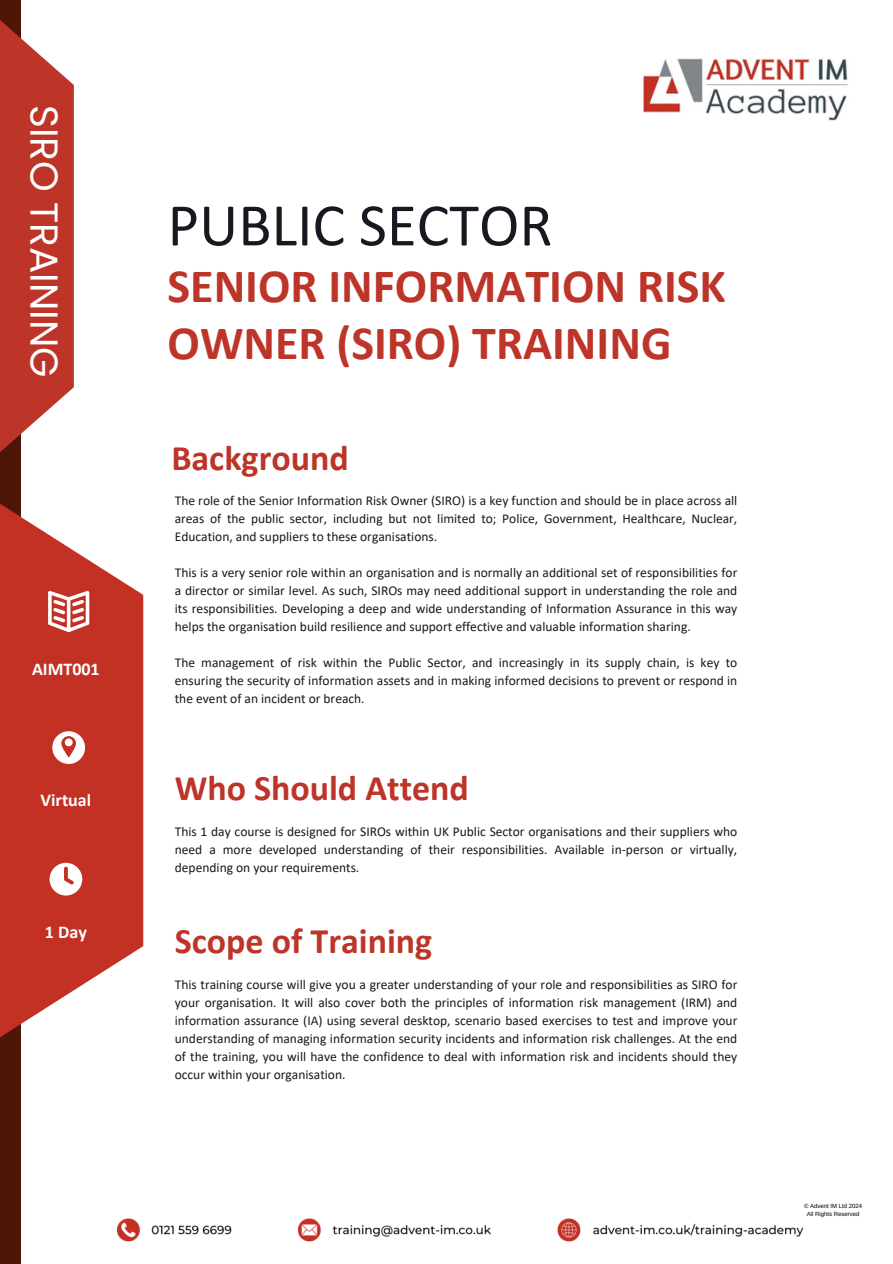
<style>
.page{position:relative;width:893px;height:1264px;background:#fff}
.page>*{position:absolute;margin:0;border:0;box-sizing:border-box;transform-origin:0 0}
.t1{font:61.05px "Calibri";color:#1b161f}
.t2{font:700 48px/57.3px "Calibri";color:#bd3428}
.t3{font:39px "Poppins";color:#fff}
.t4{font:700 36px "Calibri";color:#bd3428}
.t5{font:700 18px "Calibri";color:#fff}
.t6{font:13.5px/18px "Calibri";color:#1b161f;text-align:justify}
.t7{font:6px "Arimo";color:#000}
</style>
<div class="page">
<div style="left:0;top:0;width:21px;height:1263px;background:#4d1607"></div>
<svg style="left:0;top:551px;width:143px;height:486px;background:#ca4b40"></svg>
<svg style="left:0;top:20px;width:74px;height:633px;fill:#bd3428"></svg>
<img style="left:643px;top:57px;width:205px;height:64px">
<svg style="left:48px;top:591px;width:41px;height:41px"></svg>
<svg style="left:52px;top:731px;width:33px;height:32px"></svg>
<svg style="left:50px;top:862px;width:32px;height:33px"></svg>
<img style="left:118px;top:1218px;width:686px;height:24px">
<h4 class="t3" style="left:71px;top:105px;width:274px;rotate:90deg">SIRO TRAINING</h4>
<p class="t5" style="left:32px;top:661px;width:69px">AIMT001</p>
<p class="t5" style="left:41px;top:792px;width:52px">Virtual</p>
<p class="t5" style="left:45px;top:924px;width:43px">1 Day</p>
<p class="t1" style="left:167px;top:199px;width:386px">PUBLIC SECTOR</p>
<h5 class="t2" style="left:167px;top:261px;width:559px">SENIOR INFORMATION RISK<br>OWNER (SIRO) TRAINING</h5>
<h1 class="t4" style="left:171px;top:443px;width:179px">Background</h1>
<p class="t6" style="left:175px;top:493px;width:564px">The role of the Senior Information Risk Owner (SIRO) is a key function and should be in place across all areas of the public sector, including but not limited to; Police, Government, Healthcare, Nuclear, Education, and suppliers to these organisations.</p>
<h6 class="t6" style="left:175px;top:565px;width:564px">This is a very senior role within an organisation and is normally an additional set of responsibilities for a director or similar level. As such, SIROs may need additional support in understanding the role and its responsibilities. Developing a deep and wide understanding of Information Assurance in this way helps the organisation build resilience and support effective and valuable information sharing.</h6>
<p class="t6" style="left:175px;top:655px;width:564px">The management of risk within the Public Sector, and increasingly in its supply chain, is key to ensuring the security of information assets and in making informed decisions to prevent or respond in the event of an incident or breach.</p>
<h2 class="t4" style="left:175px;top:772px;width:295px">Who Should Attend</h2>
<h6 class="t6" style="left:175px;top:823px;width:564px">This 1 day course is designed for SIROs within UK Public Sector organisations and their suppliers who need a more developed understanding of their responsibilities. Available in-person or virtually, depending on your requirements.</h6>
<p class="t4" style="left:175px;top:925px;width:259px">Scope of Training</p>
<h4 class="t6" style="left:175px;top:976px;width:564px">This training course will give you a greater understanding of your role and responsibilities as SIRO for your organisation. It will also cover both the principles of information risk management (IRM) and information assurance (IA) using several desktop, scenario based exercises to test and improve your understanding of managing information security incidents and information risk challenges. At the end of the training, you will have the confidence to deal with information risk and incidents should they occur within your organisation.</h4>
<p class="t7" style="left:804px;top:1202px;width:60px">© Advent IM Ltd 2024</p>
<h4 class="t7" style="left:806px;top:1210px;width:54px">All Rights Reserved</h4>
</div>
